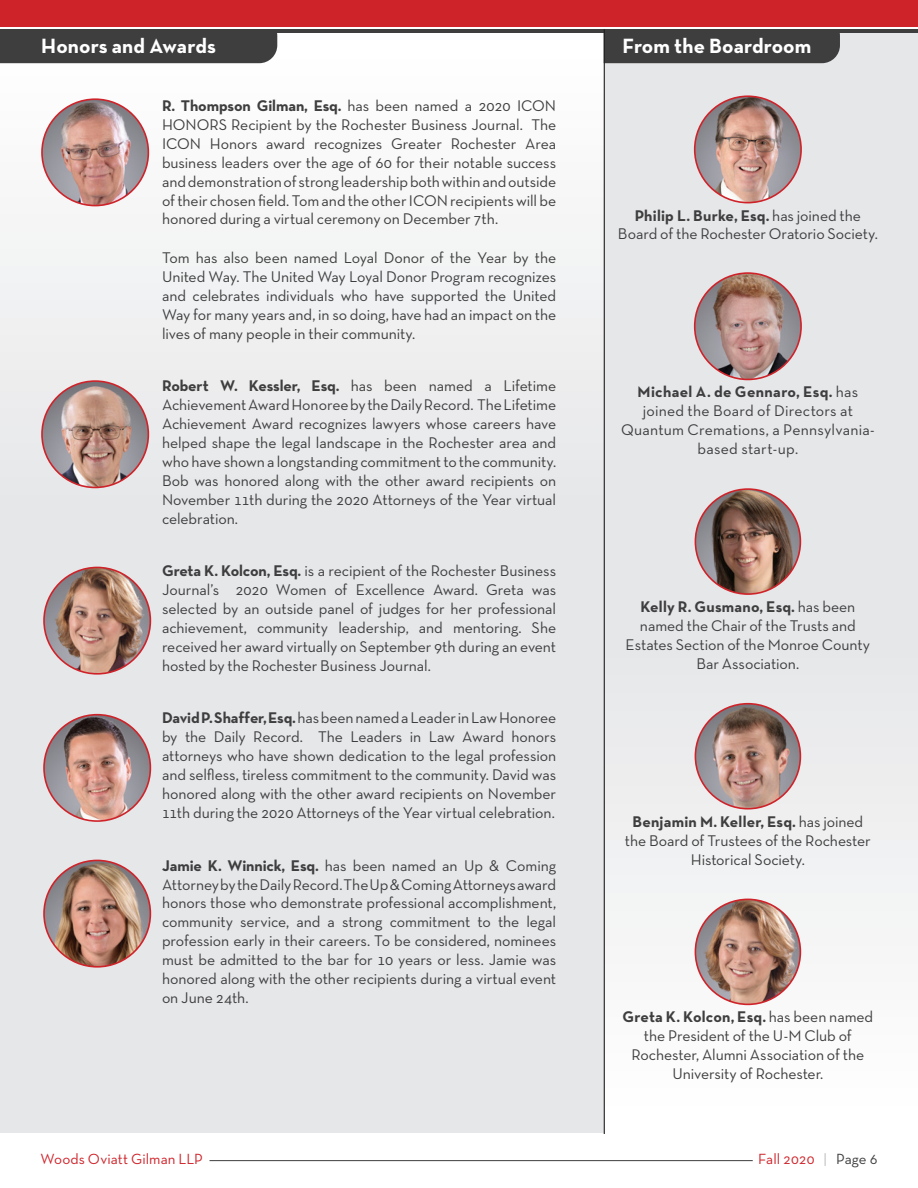
<style>
.page{position:relative;width:918px;height:1188px;background:#fff}
.page>*{position:absolute;margin:0;border:0;box-sizing:border-box;transform-origin:0 0}
.t1{font:700 21px "Neutra Text TFPS";letter-spacing:.005em;color:#fff}
.WOG_Body{font:15.75px/18.9px "Neutra Text TFPS";letter-spacing:-.005em;color:#3e3e3f;text-align:justify}
.WOG_Body-2{font:15.75px/18.9px "Neutra Text TFPS";letter-spacing:.015em;color:#3e3e3f;text-align:center}
.t2{font:15px "Neutra Text TFPS";letter-spacing:.005em;color:#cf232a}
.s1{font-weight:700}
.s2{color:#bcbdc0}
.s3{color:#3e3e3f}
</style>
<div class="page">
<div style="left:604px;top:0;width:314px;height:1132px;background:linear-gradient(to bottom,#dfdfe2,#f7f7f7)"></div>
<div style="left:0;top:33px;width:604px;height:1099px;background:linear-gradient(to bottom,#f7f7f7,#e0e1e3)"></div>
<div style="left:605px;top:33px;width:235px;height:30px;background:#3e3e3f"></div>
<div style="left:0;top:29px;width:277px;height:34px;background:#3e3e3f"></div>
<div style="left:41px;top:6px;width:877px;height:27px;background:#3e3e3f"></div>
<div style="left:0;top:2px;width:918px;height:27px;background:#fff"></div>
<hr style="left:604px;top:29px;width:1px;height:1105px;background:#231f20">
<img style="left:44px;top:715px;width:106px;height:106px;border-radius:53px">
<div style="left:43px;top:714px;width:108px;height:108px;border:2px solid #cf232a;border-radius:50%"></div>
<img style="left:44px;top:860px;width:106px;height:107px;border-radius:53px">
<div style="left:43px;top:860px;width:108px;height:108px;border:2px solid #cf232a;border-radius:50%"></div>
<img style="left:695px;top:96px;width:106px;height:107px;border-radius:53px">
<div style="left:694px;top:95px;width:108px;height:108px;border:2px solid #cf232a;border-radius:50%"></div>
<img style="left:695px;top:273px;width:106px;height:106px;border-radius:53px">
<div style="left:694px;top:272px;width:108px;height:108px;border:2px solid #cf232a;border-radius:50%"></div>
<img style="left:44px;top:567px;width:106px;height:107px;border-radius:53px">
<div style="left:43px;top:567px;width:108px;height:108px;border:2px solid #cf232a;border-radius:50%"></div>
<img style="left:695px;top:489px;width:105px;height:105px;border-radius:52px">
<div style="left:695px;top:488px;width:106px;height:107px;border:2px solid #cf232a;border-radius:50%"></div>
<img style="left:695px;top:704px;width:105px;height:105px;border-radius:52px">
<div style="left:695px;top:703px;width:106px;height:107px;border:2px solid #cf232a;border-radius:50%"></div>
<img style="left:695px;top:899px;width:105px;height:105px;border-radius:52px">
<div style="left:695px;top:899px;width:106px;height:106px;border:2px solid #cf232a;border-radius:50%"></div>
<img style="left:42px;top:381px;width:106px;height:106px;border-radius:53px">
<div style="left:41px;top:380px;width:108px;height:108px;border:2px solid #cf232a;border-radius:50%"></div>
<img style="left:42px;top:99px;width:106px;height:107px;border-radius:53px">
<div style="left:41px;top:98px;width:108px;height:108px;border:2px solid #cf232a;border-radius:50%"></div>
<div style="left:0;top:0;width:918px;height:27px;background:#cf232a"></div>
<hr style="left:210px;top:1160px;width:543px;height:1px;background:#3e3e3f">
<p class="t1" style="left:41px;top:33px;width:176px">Honors and Awards</p>
<p class="t1" style="left:623px;top:33px;width:190px">From the Boardroom</p>
<p class="WOG_Body" style="left:162px;top:96px;width:396px"><span class="s1">R. Thompson Gilman, Esq.</span> has been named a 2020 ICON HONORS Recipient by the Rochester Business Journal. The ICON Honors award recognizes Greater Rochester Area business leaders over the age of 60 for their notable success and demonstration of strong leadership both within and outside of their chosen field. Tom and the other ICON recipients will be honored during a virtual ceremony on December 7th.</p>
<p class="WOG_Body" style="left:162px;top:248px;width:396px">Tom has also been named Loyal Donor of the Year by the United Way. The United Way Loyal Donor Program recognizes and celebrates individuals who have supported the United Way for many years and, in so doing, have had an impact on the lives of many people in their community.</p>
<p class="WOG_Body" style="left:162px;top:376px;width:396px"><span class="s1">Robert W. Kessler, Esq.</span> has been named a Lifetime Achievement Award Honoree by the Daily Record. The Lifetime Achievement Award recognizes lawyers whose careers have helped shape the legal landscape in the Rochester area and who have shown a longstanding commitment to the community.<br>Bob was honored along with the other award recipients on November 11th during the 2020 Attorneys of the Year virtual celebration.</p>
<p class="WOG_Body" style="left:162px;top:561px;width:396px"><span class="s1">Greta K. Kolcon, Esq.</span> is a recipient of the Rochester Business Journal’s 2020 Women of Excellence Award. Greta was selected by an outside panel of judges for her professional achievement, community leadership, and mentoring. She received her award virtually on September 9th during an event hosted by the Rochester Business Journal.</p>
<p class="WOG_Body" style="left:162px;top:708px;width:396px"><span class="s1">David P. Shaffer, Esq.</span> has been named a Leader in Law Honoree by the Daily Record. The Leaders in Law Award honors attorneys who have shown dedication to the legal profession and selfless, tireless commitment to the community. David was honored along with the other award recipients on November 11th during the 2020 Attorneys of the Year virtual celebration.</p>
<p class="WOG_Body" style="left:162px;top:856px;width:396px"><span class="s1">Jamie K. Winnick, Esq.</span> has been named an Up &amp; Coming Attorney by the Daily Record. The Up &amp; Coming Attorneys award honors those who demonstrate professional accomplishment, community service, and a strong commitment to the legal profession early in their careers. To be considered, nominees must be admitted to the bar for 10 years or less. Jamie was honored along with the other recipients during a virtual event on June 24th.</p>
<p class="WOG_Body" style="left:618px;top:205px;width:261px;text-align:center"><span class="s1">Philip L. Burke, Esq.</span> has joined the<br>Board of the Rochester Oratorio Society.</p>
<p class="WOG_Body-2" style="left:621px;top:382px;width:255px"><span class="s1">Michael A. de Gennaro, Esq.</span> has joined the Board of Directors at<br>Quantum Cremations, a Pennsylvania&shy;based start-up.</p>
<p class="WOG_Body" style="left:626px;top:597px;width:246px;text-align:center"><span class="s1">Kelly R. Gusmano, Esq.</span> has been named the Chair of the Trusts and<br>Estates Section of the Monroe County<br>Bar Association.</p>
<p class="WOG_Body" style="left:625px;top:812px;width:248px;text-align:center"><span class="s1">Benjamin M. Keller, Esq.</span> has joined the Board of Trustees of the Rochester<br>Historical Society.</p>
<p class="WOG_Body" style="left:622px;top:1007px;width:252px;text-align:center"><span class="s1">Greta K. Kolcon, Esq.</span> has been named the President of the U-M Club of<br>Rochester, Alumni Association of the<br>University of Rochester.</p>
<p class="t2" style="left:40px;top:1150px;width:164px">Woods Oviatt Gilman LLP</p>
<p class="t2" style="left:758px;top:1150px;width:121px">Fall 2020 <span class="s2">|</span> <span class="s3">Page 6</span></p>
</div>
